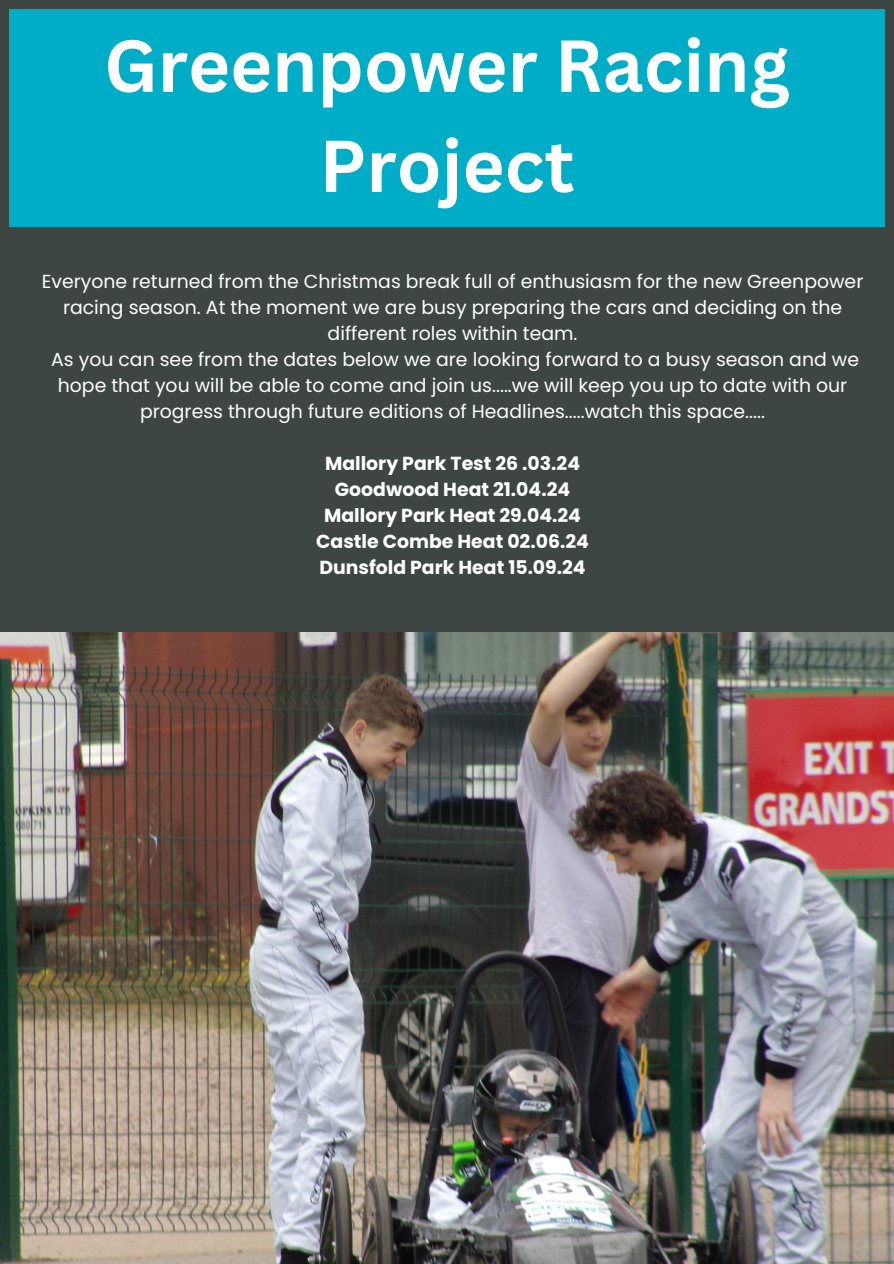
<style>
.page{position:relative;width:894px;height:1264px;background:#fff}
.page>*{position:absolute;margin:0;border:0;box-sizing:border-box;transform-origin:0 0}
.t1{font:700 71.85px/100.2px "Canva Sans";color:#fff;text-align:center}
.t2{font:18.9px/26.1px "Poppins";color:#fff;text-align:center}
.t3{font:700 18.9px/26.1px "Poppins";color:#fff;text-align:center}
</style>
<div class="page">
<img style="left:0;top:632px;width:893px;height:631px">
<div style="left:0;top:0;width:893px;height:227px;background:#00adc6"></div>
<div style="left:0;top:227px;width:893px;height:405px;background:#3e4643"></div>
<h1 class="t1" style="left:104px;top:14px;width:687px">Greenpower Racing<br>Project</h1>
<p class="t2" style="left:42px;top:268px;width:822px">Everyone returned from the Christmas break full of enthusiasm for the new Greenpower racing season. At the moment we are busy preparing the cars and deciding on the different roles within team.<br>As you can see from the dates below we are looking forward to a busy season and we hope that you will be able to come and join us.....we will keep you up to date with our progress through future editions of Headlines.....watch this space.....</p>
<p class="t3" style="left:316px;top:450px;width:274px">Mallory Park Test 26 .03.24<br>Goodwood Heat 21.04.24<br>Mallory Park Heat 29.04.24<br>Castle Combe Heat 02.06.24<br>Dunsfold Park Heat 15.09.24</p>
</div>
